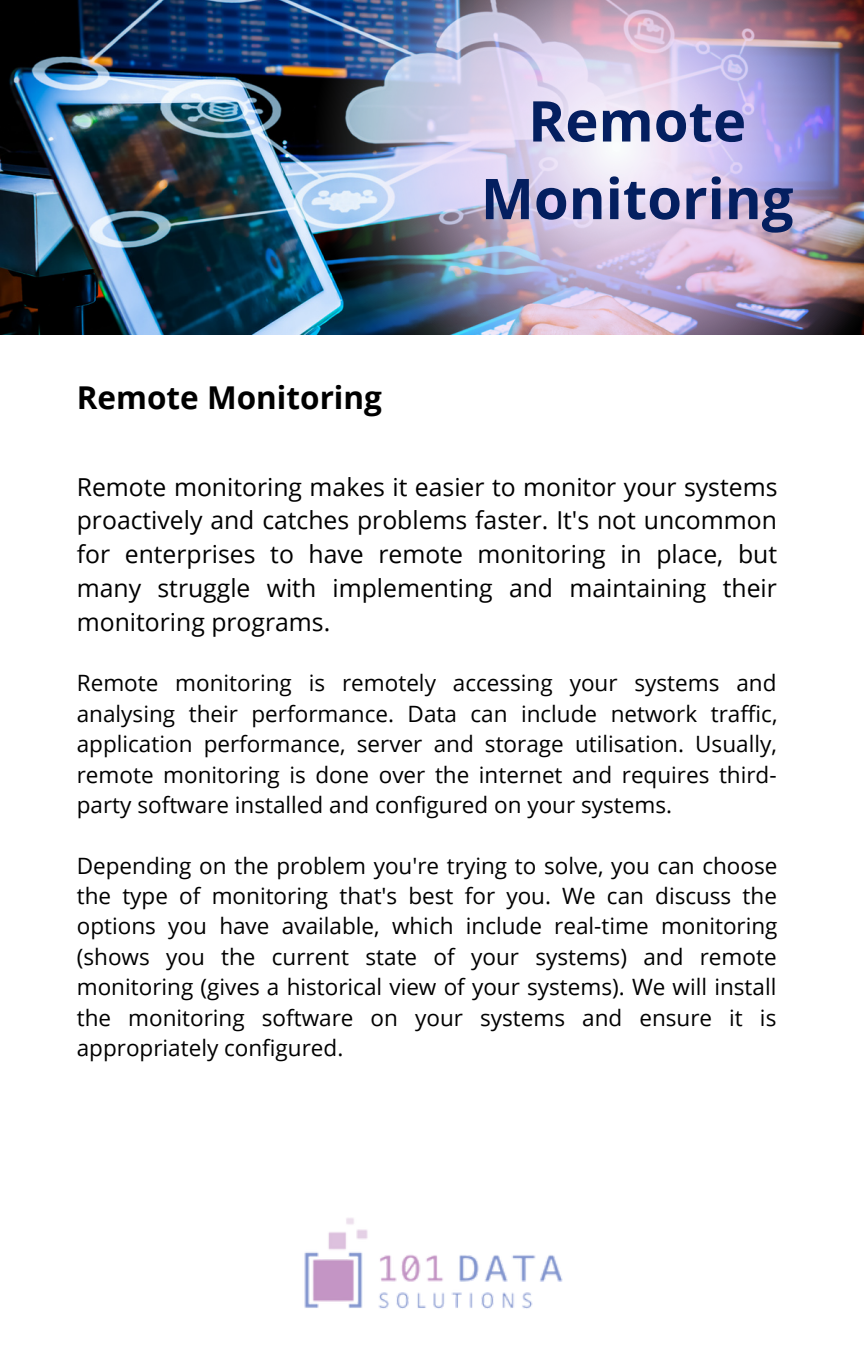
<style>
.page{position:relative;width:864px;height:1350px;background:#fff}
.page>*{position:absolute;margin:0;border:0;box-sizing:border-box;transform-origin:0 0}
.t1{font:700 56.25px/77.6px "Open Sans";color:#041f60;text-align:center}
.t2{font:700 31.5px "Open Sans";color:#000}
.t3{font:24.75px/33.8px "Open Sans";color:#000;text-align:justify}
.t4{font:22.5px/30.4px "Open Sans";color:#000;text-align:justify}
</style>
<div class="page">
<img style="left:304px;top:1218px;width:259px;height:91px">
<img style="left:0;top:0;width:314px;height:334px">
<img style="left:314px;top:0;width:550px;height:334px">
<h2 class="t2" style="left:77px;top:375px;width:307px">Remote Monitoring</h2>
<h1 class="t1" style="left:481px;top:81px;width:314px">Remote<br>Monitoring</h1>
<p class="t3" style="left:77px;top:469px;width:702px">Remote monitoring makes it easier to monitor your systems proactively and catches problems faster. It's not uncommon for enterprises to have remote monitoring in place, but many struggle with implementing and maintaining their monitoring programs.</p>
<p class="t4" style="left:77px;top:668px;width:702px">Remote monitoring is remotely accessing your systems and analysing their performance. Data can include network traffic, application performance, server and storage utilisation. Usually, remote monitoring is done over the internet and requires third&shy;party software installed and configured on your systems.</p>
<p class="t4" style="left:77px;top:850px;width:702px">Depending on the problem you're trying to solve, you can choose the type of monitoring that's best for you. We can discuss the options you have available, which include real-time monitoring (shows you the current state of your systems) and remote monitoring (gives a historical view of your systems). We will install the monitoring software on your systems and ensure it is appropriately configured.</p>
</div>
